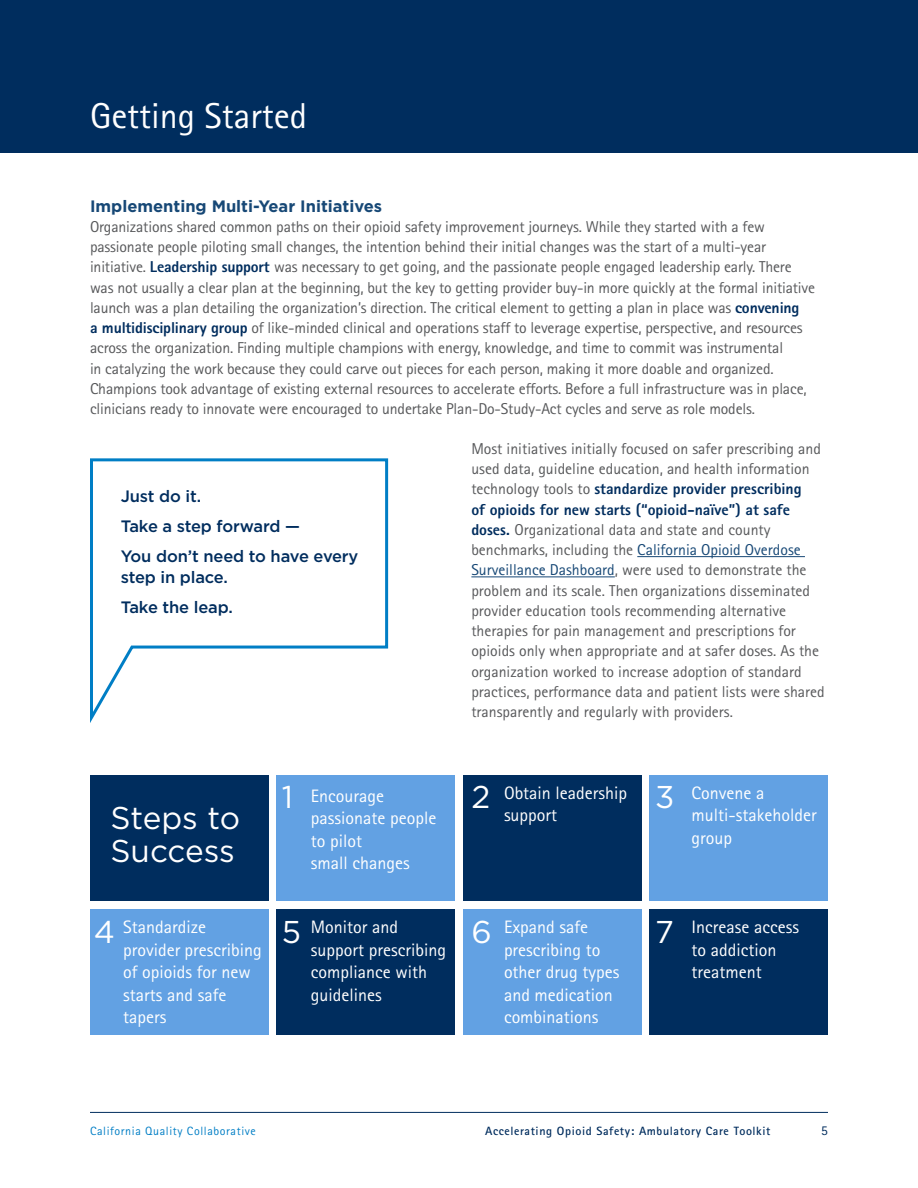
<style>
.page{position:relative;width:918px;height:1188px;background:#fff}
.page>*{position:absolute;margin:0;border:0;box-sizing:border-box;transform-origin:0 0}
.t1{font:36px "Rotis Sans Serif";color:#fff}
.t2{font:31.5px/33px "Gotham";letter-spacing:-.005em;color:#fff}
.t3{font:18px/22.5px "Rotis Sans Serif";color:#fff}
.t4{font:500 16.5px/30px "Gotham";letter-spacing:-.01em;color:#002d5e}
.t5{font:700 16.5px "Gotham";color:#174876}
.t6{font:15.75px/20.2px "Rotis Sans Serif";letter-spacing:-.01em;color:#57585a}
.t7{font:13.5px "Rotis Sans Serif";color:#002d5e}
.t8{font:700 12px "Rotis Sans Serif";letter-spacing:.05em;color:#002d5e}
.t9{font:12px "Rotis Sans Serif";letter-spacing:.05em;color:#007ec5}
.s1{font-weight:800;color:#002d5e}
.s2{color:#174876}
</style>
<div class="page">
<hr style="left:90px;top:1112px;width:738px;height:1px;background:#002d5e">
<div style="left:90px;top:775px;width:179px;height:126px;background:#002d5e"></div>
<div style="left:90px;top:909px;width:179px;height:126px;background:#62a1e3"></div>
<div style="left:463px;top:775px;width:179px;height:126px;background:#002d5e"></div>
<div style="left:463px;top:909px;width:179px;height:126px;background:#62a1e3"></div>
<div style="left:276px;top:775px;width:179px;height:126px;background:#62a1e3"></div>
<div style="left:276px;top:909px;width:179px;height:126px;background:#002d5e"></div>
<div style="left:649px;top:775px;width:179px;height:126px;background:#62a1e3"></div>
<div style="left:649px;top:909px;width:179px;height:126px;background:#002d5e"></div>
<div style="left:0;top:0;width:918px;height:153px;background:#002d5e"></div>
<hr style="left:637px;top:556px;width:168px;height:1px;background:#174876">
<hr style="left:471px;top:576px;width:144px;height:1px;background:#174876">
<svg style="left:90px;top:458px;width:299px;height:265px"></svg>
<h1 class="t1" style="left:90px;top:95px;width:219px">Getting Started</h1>
<p class="t5" style="left:90px;top:196px;width:294px">Implementing Multi-Year Initiatives</p>
<p class="t6" style="left:90px;top:216px;width:727px">Organizations shared common paths on their opioid safety improvement journeys. While they started with a few passionate people piloting small changes, the intention behind their initial changes was the start of a multi-year initiative. <span class="s1">Leadership support</span> was necessary to get going, and the passionate people engaged leadership early. There was not usually a clear plan at the beginning, but the key to getting provider buy-in more quickly at the formal initiative launch was a plan detailing the organization’s direction. The critical element to getting a plan in place was <span class="s1">convening<br>a multidisciplinary group</span> of like-minded clinical and operations staff to leverage expertise, perspective, and resources across the organization. Finding multiple champions with energy, knowledge, and time to commit was instrumental<br>in catalyzing the work because they could carve out pieces for each person, making it more doable and organized.<br>Champions took advantage of existing external resources to accelerate efforts. Before a full infrastructure was in place, clinicians ready to innovate were encouraged to undertake Plan-Do-Study-Act cycles and serve as role models.</p>
<p class="t4" style="left:121px;top:480px;width:239px">Just do it.<br>Take a step forward —<br>You don’t need to have every</p>
<p class="t4" style="left:121px;top:561px;width:114px">step in place.<br>Take the leap.</p>
<h2 class="t2" style="left:110px;top:801px;width:131px">Steps to<br>Success</h2>
<h2 class="t2" style="left:282px;top:780px;width:13px">1</h2>
<p class="t3" style="left:311px;top:784px;width:127px">Encourage passionate people to pilot<br>small changes</p>
<p class="t6" style="left:471px;top:438px;width:355px">Most initiatives initially focused on safer prescribing and used data, guideline education, and health information technology tools to <span class="s1">standardize provider prescribing<br>of opioids for new starts (“opioid-naïve”) at safe doses.</span> Organizational data and state and county benchmarks, including the <span class="s2">California Opioid Overdose Surveillance Dashboard</span>, were used to demonstrate the problem and its scale. Then organizations disseminated provider education tools recommending alternative therapies for pain management and prescriptions for opioids only when appropriate and at safer doses. As the organization worked to increase adoption of standard practices, performance data and patient lists were shared transparently and regularly with providers.</p>
<h2 class="t2" style="left:472px;top:780px;width:20px">2</h2>
<h2 class="t2" style="left:655px;top:779px;width:21px">3</h2>
<p class="t3" style="left:504px;top:781px;width:125px">Obtain leadership support</p>
<p class="t3" style="left:692px;top:781px;width:127px">Convene a multi-stakeholder group</p>
<h2 class="t2" style="left:472px;top:915px;width:22px">6</h2>
<p class="t3" style="left:123px;top:916px;width:140px">Standardize provider prescribing of opioids for new starts and safe tapers</p>
<p class="t3" style="left:311px;top:916px;width:137px">Monitor and support prescribing compliance with guidelines</p>
<p class="t3" style="left:504px;top:916px;width:117px">Expand safe prescribing to other drug types and medication combinations</p>
<p class="t3" style="left:692px;top:916px;width:109px">Increase access to addiction treatment</p>
<h2 class="t2" style="left:94px;top:915px;width:23px">4</h2>
<h2 class="t2" style="left:282px;top:915px;width:21px">5</h2>
<h2 class="t2" style="left:655px;top:915px;width:20px">7</h2>
<p class="t9" style="left:90px;top:1124px;width:167px">California Quality Collaborative</p>
<p class="t8" style="left:485px;top:1124px;width:287px">Accelerating Opioid Safety: Ambulatory Care Toolkit</p>
<p class="t7" style="left:821px;top:1123px;width:8px">5</p>
</div>
